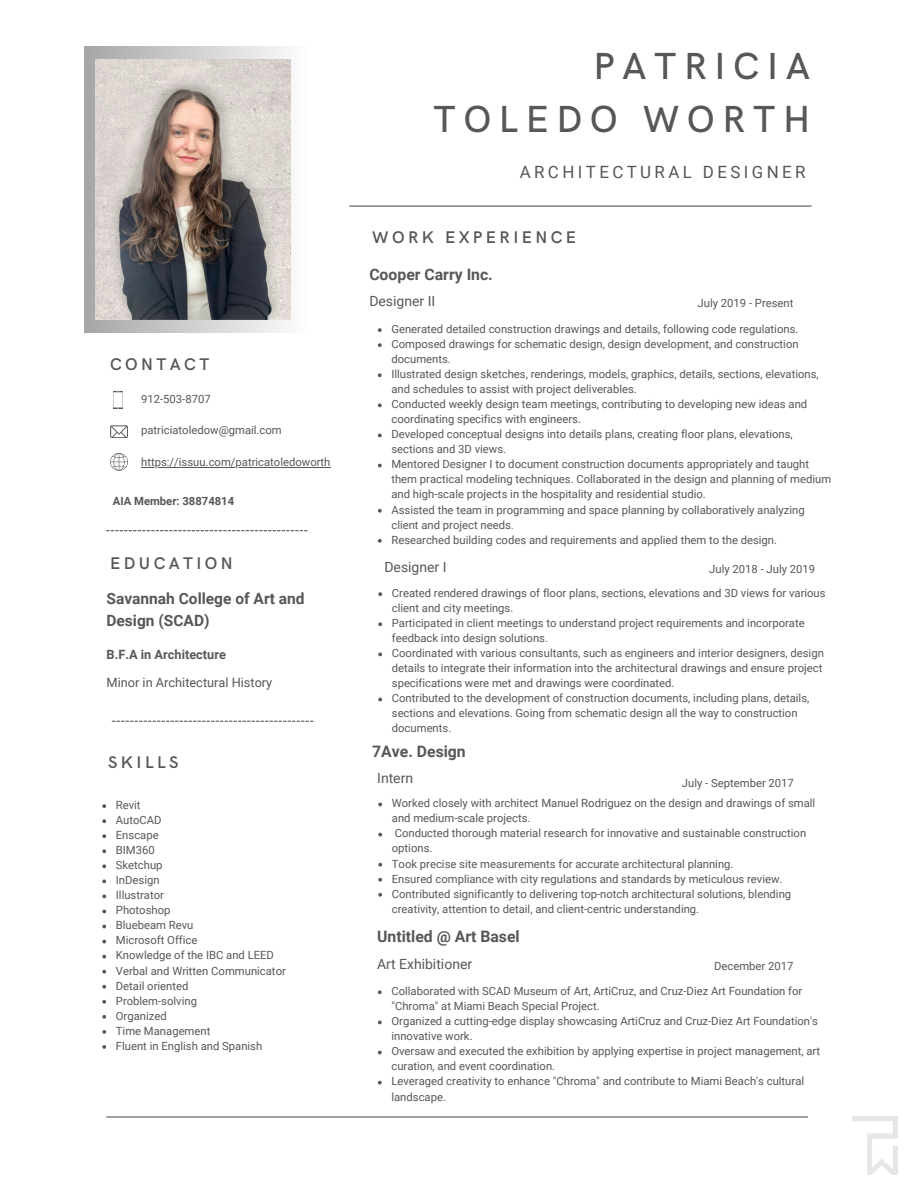
<style>
.page{position:relative;width:918px;height:1188px;background:#fff}
.page>*{position:absolute;margin:0;border:0;box-sizing:border-box;transform-origin:0 0}
.t1{font:500 37.8px/52.8px "HK Grotesk";letter-spacing:.2em;color:#575757;text-align:right}
.t2{font:600 16.95px "HK Grotesk";letter-spacing:.2em;color:#575757}
.t3{font:16.95px "Roboto";letter-spacing:.2em;color:#575757}
.t4{font:700 15.75px "Roboto";color:#575757}
.t5{font:700 15.45px/21.1px "Roboto";color:#575757}
.t6{font:13.95px "Roboto";color:#575757}
.t7{font:12.75px "Roboto";color:#575757}
.t8{font:700 12.75px "Roboto";color:#575757}
.t9{font:11.25px/15px "Roboto";color:#575757}
.t10{font:700 11.25px "Roboto";color:#575757}
</style>
<div class="page">
<hr style="left:349px;top:206px;width:463px;height:1px;background:#575757">
<svg style="left:106px;top:530px;width:202px;height:1px"></svg>
<svg style="left:112px;top:721px;width:201px;height:1px"></svg>
<hr style="left:106px;top:1116px;width:702px;height:2px;background:#575757">
<svg style="left:113px;top:391px;width:10px;height:18px"></svg>
<svg style="left:110px;top:453px;width:18px;height:18px"></svg>
<svg style="left:110px;top:425px;width:18px;height:13px"></svg>
<img style="left:853px;top:1116px;width:45px;height:59px">
<svg style="left:85px;top:47px;width:206px;height:285px;background:#c0c0c0"></svg>
<img style="left:96px;top:59px;width:194px;height:260px">
<hr style="left:141px;top:467px;width:190px;height:1px;background:#575757">
<svg style="left:102px;top:804px;width:4px;height:4px"></svg>
<svg style="left:102px;top:819px;width:4px;height:4px"></svg>
<svg style="left:102px;top:834px;width:4px;height:4px"></svg>
<svg style="left:102px;top:849px;width:4px;height:4px"></svg>
<svg style="left:102px;top:864px;width:4px;height:4px"></svg>
<svg style="left:102px;top:879px;width:4px;height:4px"></svg>
<svg style="left:102px;top:895px;width:4px;height:3px"></svg>
<svg style="left:102px;top:910px;width:4px;height:3px"></svg>
<svg style="left:102px;top:925px;width:4px;height:3px"></svg>
<svg style="left:102px;top:940px;width:4px;height:3px"></svg>
<svg style="left:102px;top:955px;width:4px;height:4px"></svg>
<svg style="left:102px;top:970px;width:4px;height:4px"></svg>
<svg style="left:102px;top:985px;width:4px;height:4px"></svg>
<svg style="left:102px;top:1000px;width:4px;height:4px"></svg>
<svg style="left:102px;top:1015px;width:4px;height:4px"></svg>
<svg style="left:102px;top:1030px;width:4px;height:4px"></svg>
<svg style="left:102px;top:1045px;width:4px;height:4px"></svg>
<svg style="left:378px;top:328px;width:4px;height:4px"></svg>
<svg style="left:378px;top:343px;width:4px;height:4px"></svg>
<svg style="left:378px;top:373px;width:4px;height:4px"></svg>
<svg style="left:378px;top:403px;width:4px;height:4px"></svg>
<svg style="left:378px;top:434px;width:4px;height:3px"></svg>
<svg style="left:378px;top:464px;width:4px;height:3px"></svg>
<svg style="left:378px;top:509px;width:4px;height:4px"></svg>
<svg style="left:378px;top:539px;width:4px;height:4px"></svg>
<svg style="left:378px;top:803px;width:4px;height:3px"></svg>
<svg style="left:378px;top:833px;width:4px;height:3px"></svg>
<svg style="left:378px;top:863px;width:4px;height:4px"></svg>
<svg style="left:378px;top:878px;width:4px;height:4px"></svg>
<svg style="left:378px;top:893px;width:4px;height:4px"></svg>
<svg style="left:378px;top:990px;width:4px;height:4px"></svg>
<svg style="left:378px;top:1021px;width:4px;height:3px"></svg>
<svg style="left:378px;top:1051px;width:4px;height:3px"></svg>
<svg style="left:378px;top:1081px;width:4px;height:4px"></svg>
<svg style="left:378px;top:592px;width:4px;height:4px"></svg>
<svg style="left:378px;top:622px;width:4px;height:4px"></svg>
<svg style="left:378px;top:652px;width:4px;height:4px"></svg>
<svg style="left:378px;top:698px;width:4px;height:3px"></svg>
<p class="t2" style="left:110px;top:354px;width:101px">CONTACT</p>
<p class="t9" style="left:141px;top:392px;width:71px">912-503-8707</p>
<p class="t9" style="left:141px;top:423px;width:142px">patriciatoledow@gmail.com</p>
<p class="t9" style="left:141px;top:454px;width:191px">https://issuu.com/patricatoledoworth</p>
<p class="t10" style="left:113px;top:494px;width:123px">AIA Member: 38874814</p>
<p class="t2" style="left:110px;top:553px;width:124px">EDUCATION</p>
<p class="t5" style="left:107px;top:589px;width:199px">Savannah College of Art and<br>Design (SCAD)</p>
<p class="t8" style="left:107px;top:647px;width:121px">B.F.A in Architecture</p>
<p class="t7" style="left:107px;top:676px;width:167px">Minor in Architectural History</p>
<p class="t2" style="left:108px;top:753px;width:72px">SKILLS</p>
<p class="t9" style="left:116px;top:798px;width:26px">Revit</p>
<p class="t9" style="left:116px;top:813px;width:47px">AutoCAD</p>
<p class="t9" style="left:116px;top:828px;width:44px">Enscape</p>
<p class="t9" style="left:116px;top:843px;width:40px">BIM360</p>
<p class="t9" style="left:116px;top:858px;width:48px">Sketchup</p>
<p class="t9" style="left:116px;top:873px;width:45px">InDesign</p>
<p class="t9" style="left:116px;top:888px;width:50px">Illustrator</p>
<p class="t9" style="left:116px;top:903px;width:56px">Photoshop</p>
<p class="t9" style="left:116px;top:918px;width:79px">Bluebeam Revu</p>
<p class="t9" style="left:116px;top:933px;width:83px">Microsoft Office</p>
<p class="t9" style="left:116px;top:948px;width:160px">Knowledge of the IBC and LEED</p>
<p class="t9" style="left:116px;top:963px;width:172px">Verbal and Written Communicator</p>
<p class="t9" style="left:116px;top:978px;width:74px">Detail oriented</p>
<p class="t9" style="left:116px;top:993px;width:83px">Problem-solving</p>
<p class="t9" style="left:116px;top:1008px;width:52px">Organized</p>
<p class="t9" style="left:116px;top:1023px;width:96px">Time Management</p>
<p class="t9" style="left:116px;top:1038px;width:148px">Fluent in English and Spanish</p>
<p class="t1" style="left:433px;top:41px;width:378px">PATRICIA<br>TOLEDO WORTH</p>
<p class="t3" style="left:520px;top:163px;width:287px">ARCHITECTURAL DESIGNER</p>
<p class="t2" style="left:372px;top:228px;width:205px">WORK EXPERIENCE</p>
<p class="t4" style="left:369px;top:265px;width:125px">Cooper Carry Inc.</p>
<p class="t6" style="left:369px;top:293px;width:68px">Designer II</p>
<p class="t9" style="left:698px;top:295px;width:97px">July 2019 - Present</p>
<p class="t9" style="left:391px;top:322px;width:409px">Generated detailed construction drawings and details, following code regulations.</p>
<p class="t9" style="left:391px;top:337px;width:409px">Composed drawings for schematic design, design development, and construction documents.</p>
<p class="t9" style="left:391px;top:367px;width:429px">Illustrated design sketches, renderings, models, graphics, details, sections, elevations, and schedules to assist with project deliverables.</p>
<p class="t9" style="left:391px;top:397px;width:417px">Conducted weekly design team meetings, contributing to developing new ideas and coordinating specifics with engineers.</p>
<p class="t9" style="left:391px;top:427px;width:403px">Developed conceptual designs into details plans, creating floor plans, elevations, sections and 3D views.</p>
<p class="t9" style="left:391px;top:457px;width:441px">Mentored Designer I to document construction documents appropriately and taught them practical modeling techniques. Collaborated in the design and planning of medium and high-scale projects in the hospitality and residential studio.</p>
<p class="t9" style="left:391px;top:502px;width:415px">Assisted the team in programming and space planning by collaboratively analyzing client and project needs.</p>
<p class="t9" style="left:391px;top:532px;width:387px">Researched building codes and requirements and applied them to the design.</p>
<p class="t6" style="left:384px;top:559px;width:64px">Designer I</p>
<p class="t9" style="left:392px;top:586px;width:435px">Created rendered drawings of floor plans, sections, elevations and 3D views for various client and city meetings.</p>
<p class="t9" style="left:392px;top:616px;width:414px">Participated in client meetings to understand project requirements and incorporate feedback into design solutions.</p>
<p class="t9" style="left:392px;top:646px;width:434px">Coordinated with various consultants, such as engineers and interior designers, design details to integrate their information into the architectural drawings and ensure project specifications were met and drawings were coordinated.</p>
<p class="t9" style="left:392px;top:691px;width:419px">Contributed to the development of construction documents, including plans, details, sections and elevations. Going from schematic design all the way to construction documents.</p>
<p class="t9" style="left:709px;top:561px;width:107px">July 2018 - July 2019</p>
<p class="t4" style="left:372px;top:743px;width:95px">7Ave. Design</p>
<p class="t9" style="left:392px;top:796px;width:425px">Worked closely with architect Manuel Rodriguez on the design and drawings of small and medium-scale projects.</p>
<p class="t9" style="left:392px;top:826px;width:416px">Conducted thorough material research for innovative and sustainable construction options.</p>
<p class="t9" style="left:392px;top:856px;width:343px">Took precise site measurements for accurate architectural planning.</p>
<p class="t9" style="left:392px;top:871px;width:392px">Ensured compliance with city regulations and standards by meticulous review.</p>
<p class="t9" style="left:392px;top:886px;width:401px">Contributed significantly to delivering top-notch architectural solutions, blending creativity, attention to detail, and client-centric understanding.</p>
<p class="t6" style="left:377px;top:770px;width:38px">Intern</p>
<p class="t9" style="left:682px;top:775px;width:113px">July - September 2017</p>
<p class="t4" style="left:377px;top:928px;width:144px">Untitled @ Art Basel</p>
<p class="t6" style="left:377px;top:956px;width:97px">Art Exhibitioner</p>
<p class="t9" style="left:714px;top:958px;width:81px">December 2017</p>
<p class="t9" style="left:391px;top:984px;width:412px">Collaborated with SCAD Museum of Art, ArtiCruz, and Cruz-Diez Art Foundation for "Chroma" at Miami Beach Special Project.</p>
<p class="t9" style="left:391px;top:1014px;width:428px">Organized a cutting-edge display showcasing ArtiCruz and Cruz-Diez Art Foundation's innovative work.</p>
<p class="t9" style="left:391px;top:1044px;width:430px">Oversaw and executed the exhibition by applying expertise in project management, art curation, and event coordination.</p>
<p class="t9" style="left:391px;top:1074px;width:414px">Leveraged creativity to enhance "Chroma" and contribute to Miami Beach's cultural landscape.</p>
</div>
